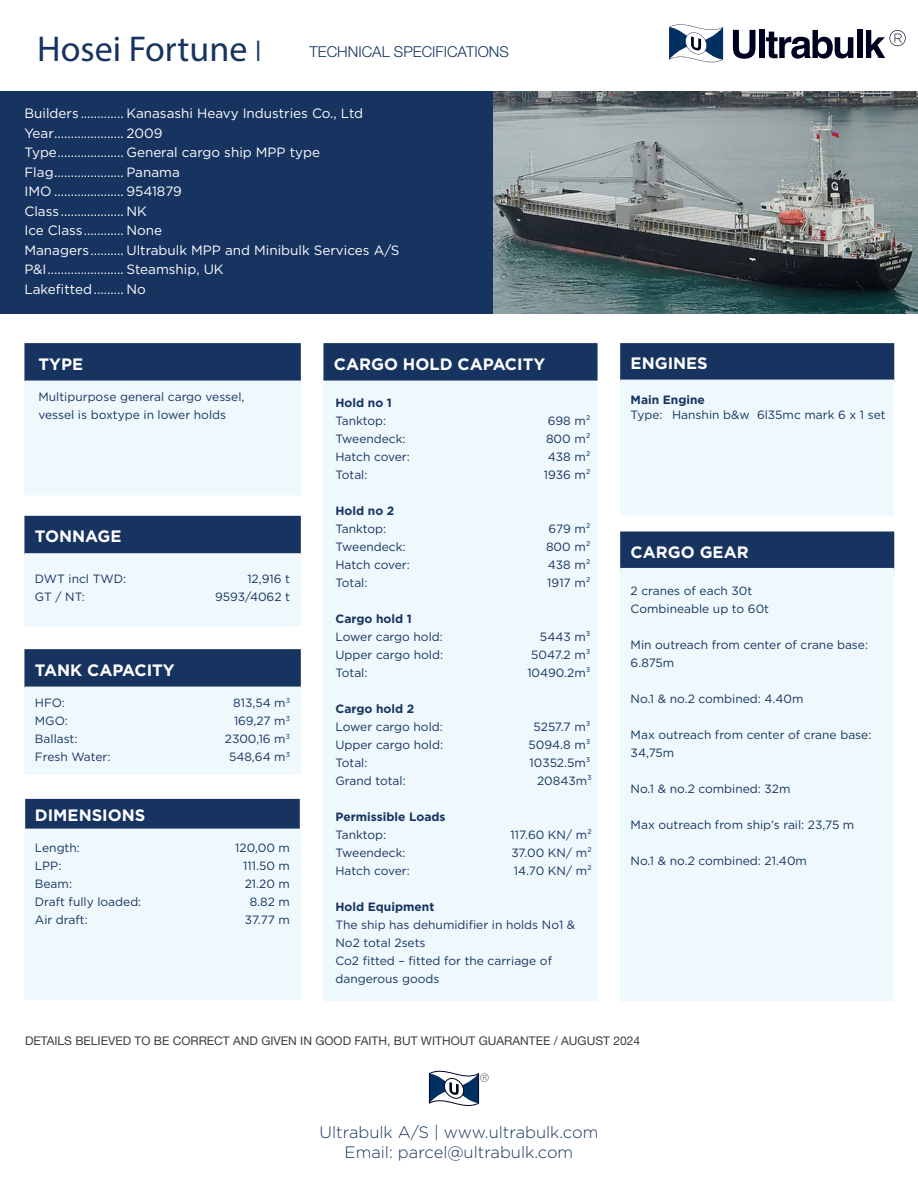
<style>
.page{position:relative;width:918px;height:1188px;background:#fff}
.page>*{position:absolute;margin:0;border:0;box-sizing:border-box;transform-origin:0 0}
.t1{font:36px "Myriad Pro";color:#173460}
.t2{font:700 16.5px "Gotham";color:#fff}
.t3{font:300 16.5px "Gotham";color:#173460}
.t4{font:300 15px "Helvetica Neue";color:#173460}
.t5{font:13.5px "Gotham";color:#fff}
.t6{font:12px/18px "Gotham";color:#173460}
.t7{font:12px "Helvetica Neue";color:#3e3e3f}
.t8{font:700 12px "Gotham";color:#173460}
.s1{font-family:"Helvetica Neue";font-weight:300;font-size:28.5px}
</style>
<div class="page">
<img style="left:492px;top:91px;width:426px;height:222px">
<div style="left:0;top:91px;width:492px;height:222px;background:#173460"></div>
<div style="left:620px;top:343px;width:274px;height:39px;background:#173460;border:2px solid #173460"></div>
<div style="left:620px;top:531px;width:274px;height:39px;background:#173460;border:2px solid #173460"></div>
<div style="left:620px;top:380px;width:274px;height:135px;background:#eef8fd"></div>
<div style="left:620px;top:568px;width:274px;height:433px;background:#eef8fd"></div>
<div style="left:323px;top:367px;width:275px;height:634px;background:#eef8fd"></div>
<svg style="left:669px;top:24px;width:54px;height:39px"></svg>
<svg style="left:733px;top:30px;width:22px;height:29px"></svg>
<div style="left:759px;top:30px;width:5px;height:28px;background:#000320"></div>
<svg style="left:766px;top:30px;width:87px;height:29px"></svg>
<div style="left:857px;top:30px;width:5px;height:28px;background:#000320"></div>
<svg style="left:866px;top:30px;width:40px;height:28px"></svg>
<div style="left:24px;top:343px;width:277px;height:39px;background:#173460;border:2px solid #173460"></div>
<div style="left:24px;top:381px;width:277px;height:114px;background:#eef8fd"></div>
<div style="left:24px;top:516px;width:277px;height:39px;background:#173460"></div>
<div style="left:24px;top:553px;width:277px;height:73px;background:#eef8fd;border:2px solid #eef8fd"></div>
<div style="left:24px;top:649px;width:277px;height:39px;background:#173460;border:2px solid #173460"></div>
<div style="left:24px;top:687px;width:277px;height:87px;background:#eef8fd"></div>
<div style="left:25px;top:799px;width:275px;height:39px;background:#173460"></div>
<div style="left:24px;top:829px;width:277px;height:171px;background:#eef8fd"></div>
<div style="left:323px;top:343px;width:275px;height:38px;background:#173460;border:2px solid #173460"></div>
<svg style="left:429px;top:1070px;width:60px;height:37px"></svg>
<p class="t1" style="left:37px;top:27px;width:226px">Hosei Fortune <span class="s1">Ι</span></p>
<p class="t4" style="left:309px;top:40px;width:201px">TECHNICAL SPECIFICATIONS</p>
<p class="t5" style="left:24px;top:105px;width:340px">Builders ............. Kanasashi Heavy Industries Co., Ltd</p>
<p class="t5" style="left:24px;top:125px;width:140px">Year..................... 2009</p>
<p class="t5" style="left:24px;top:144px;width:297px">Type.................... General cargo ship MPP type</p>
<p class="t5" style="left:24px;top:164px;width:157px">Flag..................... Panama</p>
<p class="t5" style="left:24px;top:183px;width:159px">IMO ..................... 9541879</p>
<p class="t5" style="left:24px;top:203px;width:124px">Class ................... NK</p>
<p class="t5" style="left:24px;top:222px;width:139px">Ice Class............ None</p>
<p class="t5" style="left:24px;top:242px;width:377px">Managers.......... Ultrabulk MPP and Minibulk Services A/S</p>
<p class="t5" style="left:24px;top:261px;width:201px">P&amp;I....................... Steamship, UK</p>
<p class="t5" style="left:24px;top:281px;width:123px">Lakefitted......... No</p>
<p class="t2" style="left:334px;top:354px;width:213px">CARGO HOLD CAPACITY</p>
<p class="t2" style="left:39px;top:354px;width:46px">TYPE</p>
<p class="t6" style="left:39px;top:388px;width:207px">Multipurpose general cargo vessel, vessel is boxtype in lower holds</p>
<p class="t8" style="left:335px;top:395px;width:58px">Hold no 1</p>
<p class="t6" style="left:335px;top:412px;width:52px">Tanktop:</p>
<p class="t6" style="left:548px;top:412px;width:44px">698 m²</p>
<p class="t6" style="left:335px;top:430px;width:72px">Tweendeck:</p>
<p class="t6" style="left:546px;top:430px;width:46px">800 m²</p>
<p class="t6" style="left:335px;top:448px;width:76px">Hatch cover:</p>
<p class="t6" style="left:548px;top:448px;width:44px">438 m²</p>
<p class="t6" style="left:335px;top:466px;width:34px">Total:</p>
<p class="t6" style="left:544px;top:466px;width:48px">1936 m²</p>
<p class="t8" style="left:335px;top:503px;width:60px">Hold no 2</p>
<p class="t6" style="left:335px;top:520px;width:52px">Tanktop:</p>
<p class="t6" style="left:549px;top:520px;width:44px">679 m²</p>
<p class="t6" style="left:335px;top:538px;width:72px">Tweendeck:</p>
<p class="t6" style="left:546px;top:538px;width:46px">800 m²</p>
<p class="t6" style="left:335px;top:556px;width:76px">Hatch cover:</p>
<p class="t6" style="left:548px;top:556px;width:44px">438 m²</p>
<p class="t6" style="left:335px;top:574px;width:34px">Total:</p>
<p class="t6" style="left:547px;top:574px;width:45px">1917 m²</p>
<p class="t8" style="left:335px;top:611px;width:78px">Cargo hold 1</p>
<p class="t6" style="left:335px;top:628px;width:109px">Lower cargo hold:</p>
<p class="t6" style="left:540px;top:628px;width:52px">5443 m³</p>
<p class="t6" style="left:335px;top:646px;width:109px">Upper cargo hold:</p>
<p class="t6" style="left:531px;top:646px;width:61px">5047.2 m³</p>
<p class="t6" style="left:335px;top:664px;width:34px">Total:</p>
<p class="t6" style="left:527px;top:664px;width:65px">10490.2m³</p>
<p class="t8" style="left:335px;top:701px;width:80px">Cargo hold 2</p>
<p class="t6" style="left:335px;top:718px;width:109px">Lower cargo hold:</p>
<p class="t6" style="left:534px;top:718px;width:59px">5257.7 m³</p>
<p class="t6" style="left:335px;top:736px;width:109px">Upper cargo hold:</p>
<p class="t6" style="left:529px;top:736px;width:64px">5094.8 m³</p>
<p class="t6" style="left:335px;top:754px;width:34px">Total:</p>
<p class="t6" style="left:530px;top:754px;width:62px">10352.5m³</p>
<p class="t6" style="left:335px;top:772px;width:72px">Grand total:</p>
<p class="t6" style="left:537px;top:772px;width:56px">20843m³</p>
<p class="t8" style="left:335px;top:809px;width:112px">Permissible Loads</p>
<p class="t6" style="left:335px;top:826px;width:52px">Tanktop:</p>
<p class="t6" style="left:511px;top:826px;width:83px">117.60 KN/ m²</p>
<p class="t6" style="left:335px;top:844px;width:72px">Tweendeck:</p>
<p class="t6" style="left:511px;top:844px;width:82px">37.00 KN/ m²</p>
<p class="t6" style="left:335px;top:862px;width:76px">Hatch cover:</p>
<p class="t6" style="left:514px;top:862px;width:80px">14.70 KN/ m²</p>
<p class="t8" style="left:335px;top:899px;width:100px">Hold Equipment</p>
<p class="t6" style="left:335px;top:916px;width:241px">The ship has dehumidifier in holds No1 &amp;<br>No2 total 2sets</p>
<p class="t6" style="left:335px;top:952px;width:218px">Co2 fitted – fitted for the carriage of dangerous goods</p>
<p class="t2" style="left:35px;top:525px;width:88px">TONNAGE</p>
<p class="t6" style="left:35px;top:570px;width:93px">DWT incl TWD:</p>
<p class="t6" style="left:247px;top:570px;width:44px">12,916 t</p>
<p class="t6" style="left:35px;top:588px;width:52px">GT / NT:</p>
<p class="t6" style="left:215px;top:588px;width:76px">9593/4062 t</p>
<p class="t2" style="left:35px;top:660px;width:141px">TANK CAPACITY</p>
<p class="t6" style="left:35px;top:694px;width:32px">HFO:</p>
<p class="t6" style="left:233px;top:694px;width:58px">813,54 m<sup>3</sup></p>
<p class="t6" style="left:35px;top:712px;width:35px">MGO:</p>
<p class="t6" style="left:234px;top:712px;width:58px">169,27 m<sup>3</sup></p>
<p class="t6" style="left:35px;top:730px;width:44px">Ballast:</p>
<p class="t6" style="left:225px;top:730px;width:67px">2300,16 m<sup>3</sup></p>
<p class="t6" style="left:35px;top:748px;width:77px">Fresh Water:</p>
<p class="t6" style="left:229px;top:748px;width:63px">548,64 m<sup>3</sup></p>
<p class="t2" style="left:35px;top:804px;width:112px">DIMENSIONS</p>
<p class="t6" style="left:35px;top:839px;width:47px">Length:</p>
<p class="t6" style="left:235px;top:839px;width:56px">120,00 m</p>
<p class="t6" style="left:35px;top:857px;width:28px">LPP:</p>
<p class="t6" style="left:243px;top:857px;width:48px">111.50 m</p>
<p class="t6" style="left:35px;top:875px;width:39px">Beam:</p>
<p class="t6" style="left:245px;top:875px;width:47px">21.20 m</p>
<p class="t6" style="left:35px;top:893px;width:108px">Draft fully loaded:</p>
<p class="t6" style="left:250px;top:893px;width:42px">8.82 m</p>
<p class="t6" style="left:35px;top:911px;width:54px">Air draft:</p>
<p class="t6" style="left:245px;top:911px;width:47px">37.77 m</p>
<p class="t2" style="left:631px;top:353px;width:79px">ENGINES</p>
<p class="t8" style="left:631px;top:392px;width:76px">Main Engine</p>
<p class="t6" style="left:631px;top:405px;width:257px">Type: Hanshin b&amp;w 6l35mc mark 6 x 1 set</p>
<p class="t2" style="left:631px;top:541px;width:120px">CARGO GEAR</p>
<p class="t6" style="left:631px;top:582px;width:123px">2 cranes of each 30t</p>
<p class="t6" style="left:631px;top:600px;width:140px">Combineable up to 60t</p>
<p class="t6" style="left:631px;top:636px;width:239px">Min outreach from center of crane base:<br>6.875m</p>
<p class="t6" style="left:631px;top:690px;width:174px">No.1 &amp; no.2 combined: 4.40m</p>
<p class="t6" style="left:631px;top:726px;width:242px">Max outreach from center of crane base:<br>34,75m</p>
<p class="t6" style="left:631px;top:780px;width:161px">No.1 &amp; no.2 combined: 32m</p>
<p class="t6" style="left:631px;top:816px;width:225px">Max outreach from ship’s rail: 23,75 m</p>
<p class="t6" style="left:631px;top:852px;width:178px">No.1 &amp; no.2 combined: 21.40m</p>
<p class="t7" style="left:25px;top:1032px;width:616px">DETAILS BELIEVED TO BE CORRECT AND GIVEN IN GOOD FAITH, BUT WITHOUT GUARANTEE / AUGUST 2024</p>
<p class="t3" style="left:320px;top:1122px;width:280px">Ultrabulk A/S | www.ultrabulk.com</p>
<p class="t3" style="left:345px;top:1141px;width:230px">Email: parcel@ultrabulk.com</p>
</div>
